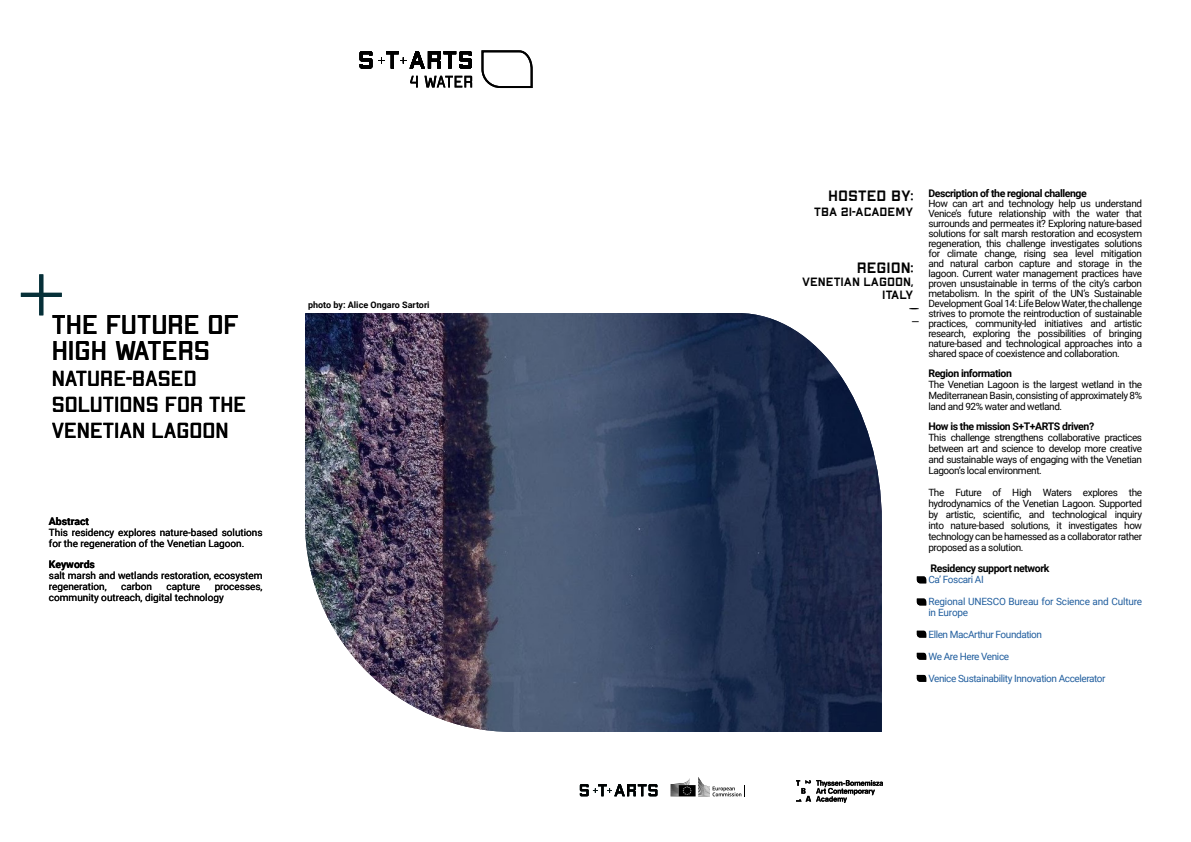
<style>
.page{position:relative;width:1191px;height:842px;background:#fff}
.page>*{position:absolute;margin:0;border:0;box-sizing:border-box;transform-origin:0 0}
.t1{font:27.1px/26px "Apex Mk 2";color:#000}
.t2{font:21.7px/26px "Apex Mk 2";color:#000}
.t3{font:700 expanded 15px "Apex Mk 2";color:#000}
.t4{font:700 expanded 12px/13px "Apex Mk 2";color:#000;text-align:right}
.t5{font:700 10.5px "Roboto";letter-spacing:-.04em;color:#000}
.t6{font:700 10.5px "Roboto";color:#000}
.t7{font:10px/10px "Roboto";letter-spacing:-.04em;color:#000;text-align:justify}
.t8{font:10px/11px "Roboto";color:#000}
.t9{font:10px "Roboto";letter-spacing:-.04em;color:#215e9e}
.t10{font:10px/11px "Roboto";letter-spacing:-.02em;color:#215e9e}
.t11{font:700 9px "Roboto";color:#000}
.s1{font-weight:400;font-size:10px;color:#fff}
</style>
<div class="page">
<img style="left:305px;top:313px;width:577px;height:419px">
<svg style="left:21px;top:274px;width:41px;height:41px"></svg>
<svg style="left:481px;top:50px;width:52px;height:38px"></svg>
<img style="left:796px;top:780px;width:86px;height:23px">
<svg style="left:410px;top:76px;width:8px;height:11px"></svg>
<svg style="left:424px;top:76px;width:48px;height:11px"></svg>
<svg style="left:360px;top:51px;width:12px;height:17px"></svg>
<svg style="left:378px;top:51px;width:94px;height:17px"></svg>
<svg style="left:916px;top:576px;width:10px;height:7px"></svg>
<svg style="left:916px;top:599px;width:10px;height:6px"></svg>
<svg style="left:916px;top:631px;width:10px;height:7px"></svg>
<svg style="left:916px;top:653px;width:10px;height:7px"></svg>
<svg style="left:916px;top:675px;width:10px;height:7px"></svg>
<svg style="left:580px;top:784px;width:77px;height:12px"></svg>
<svg style="left:670px;top:777px;width:75px;height:20px"></svg>
<h1 class="t1" style="left:52px;top:312px;width:189px">THE FUTURE OF<br>HIGH WATERS</h1>
<h2 class="t2" style="left:52px;top:366px;width:196px">NATURE-BASED<br>SOLUTIONS FOR THE<br>VENETIAN LAGOON</h2>
<p class="t6" style="left:49px;top:514px;width:42px">Abstract</p>
<p class="t8" style="left:49px;top:526px;width:215px">This residency explores nature-based solutions for the regeneration of the Venetian Lagoon.</p>
<p class="t6" style="left:49px;top:557px;width:48px">Keywords</p>
<p class="t8" style="left:49px;top:569px;width:215px">salt marsh and wetlands restoration, ecosystem regeneration,</p>
<p class="t7" style="left:121px;top:581px;width:32px">carbon</p>
<p class="t8" style="left:167px;top:580px;width:35px">capture</p>
<p class="t8" style="left:49px;top:580px;width:215px;text-indent:166px">processes, community outreach, digital technology</p>
<p class="t11" style="left:308px;top:298px;width:123px">photo by: Alice Ongaro Sartori</p>
<h3 class="t3" style="left:828px;top:189px;width:86px">HOSTED BY:</h3>
<p class="t4" style="left:814px;top:205px;width:100px">TBA 21-ACADEMY</p>
<h3 class="t3" style="left:856px;top:261px;width:58px">REGION:</h3>
<p class="t4" style="left:802px;top:275px;width:113px">VENETIAN LAGOON,<br>ITALY</p>
<p class="t5" style="left:928px;top:186px;width:160px">Description of the regional challenge</p>
<p class="t7" style="left:928px;top:198px;width:215px">How can art and technology help us understand Venice’s future relationship with the water that surrounds and permeates it? Exploring nature-based solutions for salt marsh restoration and ecosystem regeneration, this challenge investigates solutions for climate change, rising sea level mitigation and natural carbon capture and storage in the lagoon. Current water management practices have proven unsustainable in terms of the city’s carbon metabolism. In the spirit of the UN’s Sustainable Development Goal 14: Life Below Water, the challenge strives to promote the reintroduction of sustainable practices, community-led initiatives and artistic research, exploring the possibilities of bringing nature-based and technological approaches into a shared space of coexistence and collaboration.</p>
<p class="t5" style="left:928px;top:366px;width:85px">Region information</p>
<p class="t7" style="left:928px;top:378px;width:215px;line-height:11px">The Venetian Lagoon is the largest wetland in the Mediterranean Basin, consisting of approximately 8% land and 92% water and wetland.</p>
<p class="t5" style="left:928px;top:419px;width:167px">How is the mission S+T+ARTS driven?</p>
<p class="t7" style="left:928px;top:431px;width:215px;line-height:11px">This challenge strengthens collaborative practices between art and science to develop more creative and sustainable ways of engaging with the Venetian Lagoon’s local environment.</p>
<p class="t7" style="left:928px;top:486px;width:215px;line-height:11px">The Future of High Waters explores the hydrodynamics of the Venetian Lagoon. Supported by artistic, scientific, and technological inquiry into nature-based solutions, it investigates how technology can be harnessed as a collaborator rather proposed as a solution.</p>
<p class="t5" style="left:928px;top:561px;width:123px"><span class="s1">.</span>Residency support network</p>
<p class="t9" style="left:928px;top:572px;width:57px">Ca’ Foscari AI</p>
<p class="t10" style="left:928px;top:595px;width:215px">Regional UNESCO Bureau for Science and Culture in Europe</p>
<p class="t9" style="left:928px;top:627px;width:115px">Ellen MacArthur Foundation</p>
<p class="t9" style="left:928px;top:649px;width:82px">We Are Here Venice</p>
<p class="t9" style="left:928px;top:671px;width:179px">Venice Sustainability Innovation Accelerator</p>
</div>
